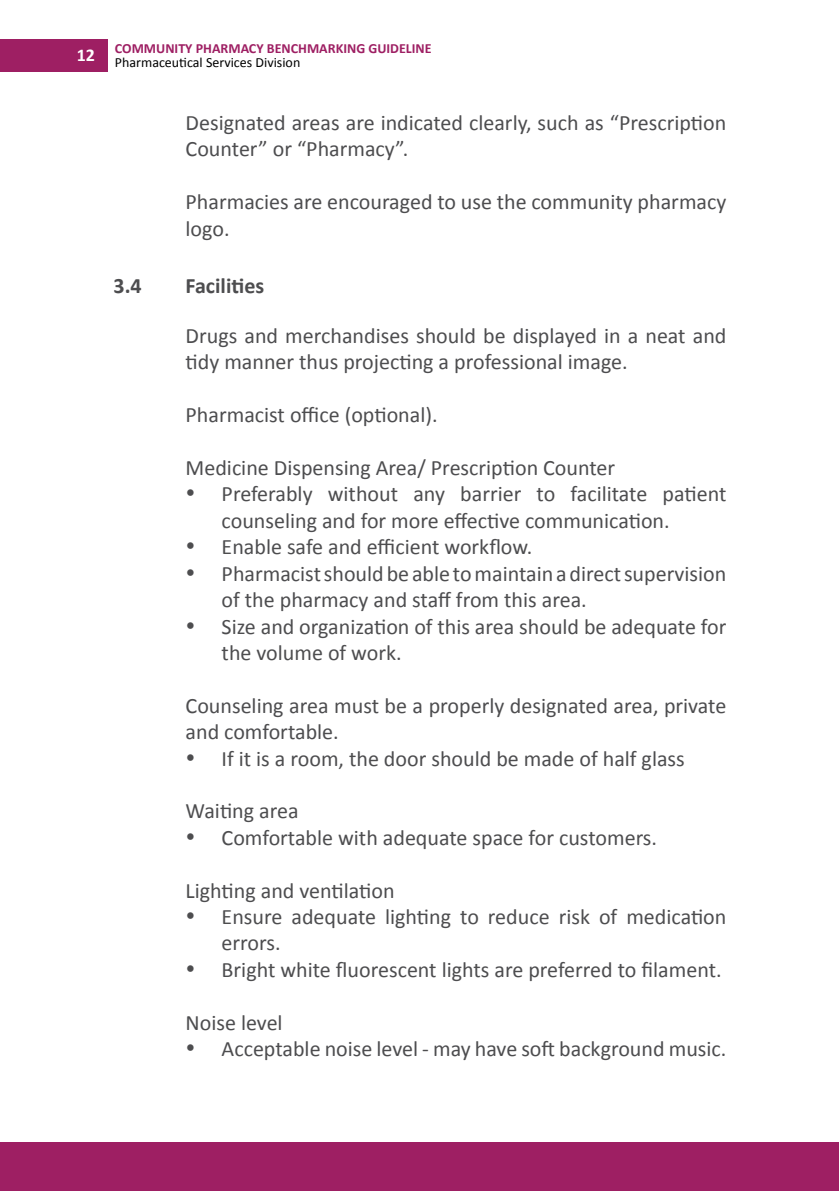
<style>
.page{position:relative;width:840px;height:1191px;background:#fff}
.page>*{position:absolute;margin:0;border:0;box-sizing:border-box;transform-origin:0 0}
.t1{font:22px/26.4px "Calibri";color:#4d4d4f}
.t2{font:700 22px "Calibri";color:#4d4d4f}
.t3{font:700 18px "Calibri";color:#fff}
.t4{font:700 14px "Calibri";color:#9e1f63}
.t5{font:14px "Calibri";color:#000}
</style>
<div class="page">
<div style="left:0;top:40px;width:108px;height:32px;background:#9e1f63"></div>
<div style="left:0;top:1142px;width:838px;height:49px;background:#9e1f63"></div>
<p class="t3" style="left:77px;top:44px;width:20px">12</p>
<p class="t4" style="left:115px;top:39px;width:318px">COMMUNITY PHARMACY BENCHMARKING GUIDELINE</p>
<p class="t5" style="left:115px;top:54px;width:187px">Pharmaceutical Services Division</p>
<p class="t1" style="left:185px;top:109px;width:542px">Designated areas are indicated clearly, such as “Prescription<br>Counter” or “Pharmacy”.</p>
<p class="t1" style="left:185px;top:189px;width:542px">Pharmacies are encouraged to use the community pharmacy logo.</p>
<p class="t2" style="left:113px;top:271px;width:30px">3.4</p>
<p class="t2" style="left:185px;top:271px;width:80px">Facilities</p>
<p class="t1" style="left:185px;top:322px;width:542px">Drugs and merchandises should be displayed in a neat and tidy manner thus projecting a professional image.</p>
<p class="t1" style="left:185px;top:402px;width:253px">Pharmacist office (optional).</p>
<p class="t1" style="left:185px;top:454px;width:431px">Medicine Dispensing Area/ Prescription Counter</p>
<p class="t1" style="left:221px;top:481px;width:506px;text-indent:-36px">• Preferably without any barrier to facilitate patient counseling and for more effective communication.</p>
<p class="t1" style="left:185px;top:534px;width:348px">• Enable safe and efficient workflow.</p>
<p class="t1" style="left:221px;top:560px;width:506px;text-indent:-36px">• Pharmacist should be able to maintain a direct supervision of the pharmacy and staff from this area.</p>
<p class="t1" style="left:221px;top:613px;width:506px;text-indent:-36px">• Size and organization of this area should be adequate for the volume of work.</p>
<p class="t1" style="left:185px;top:692px;width:542px">Counseling area must be a properly designated area, private and comfortable.</p>
<p class="t1" style="left:185px;top:745px;width:500px">• If it is a room, the door should be made of half glass</p>
<p class="t1" style="left:185px;top:798px;width:114px">Waiting area</p>
<p class="t1" style="left:185px;top:824px;width:473px">• Comfortable with adequate space for customers.</p>
<p class="t1" style="left:185px;top:877px;width:210px">Lighting and ventilation</p>
<p class="t1" style="left:221px;top:903px;width:506px;text-indent:-36px">• Ensure adequate lighting to reduce risk of medication errors.</p>
<p class="t1" style="left:185px;top:956px;width:537px">• Bright white fluorescent lights are preferred to filament.</p>
<p class="t1" style="left:185px;top:1009px;width:98px">Noise level</p>
<p class="t1" style="left:185px;top:1035px;width:542px">• Acceptable noise level - may have soft background music.</p>
</div>
